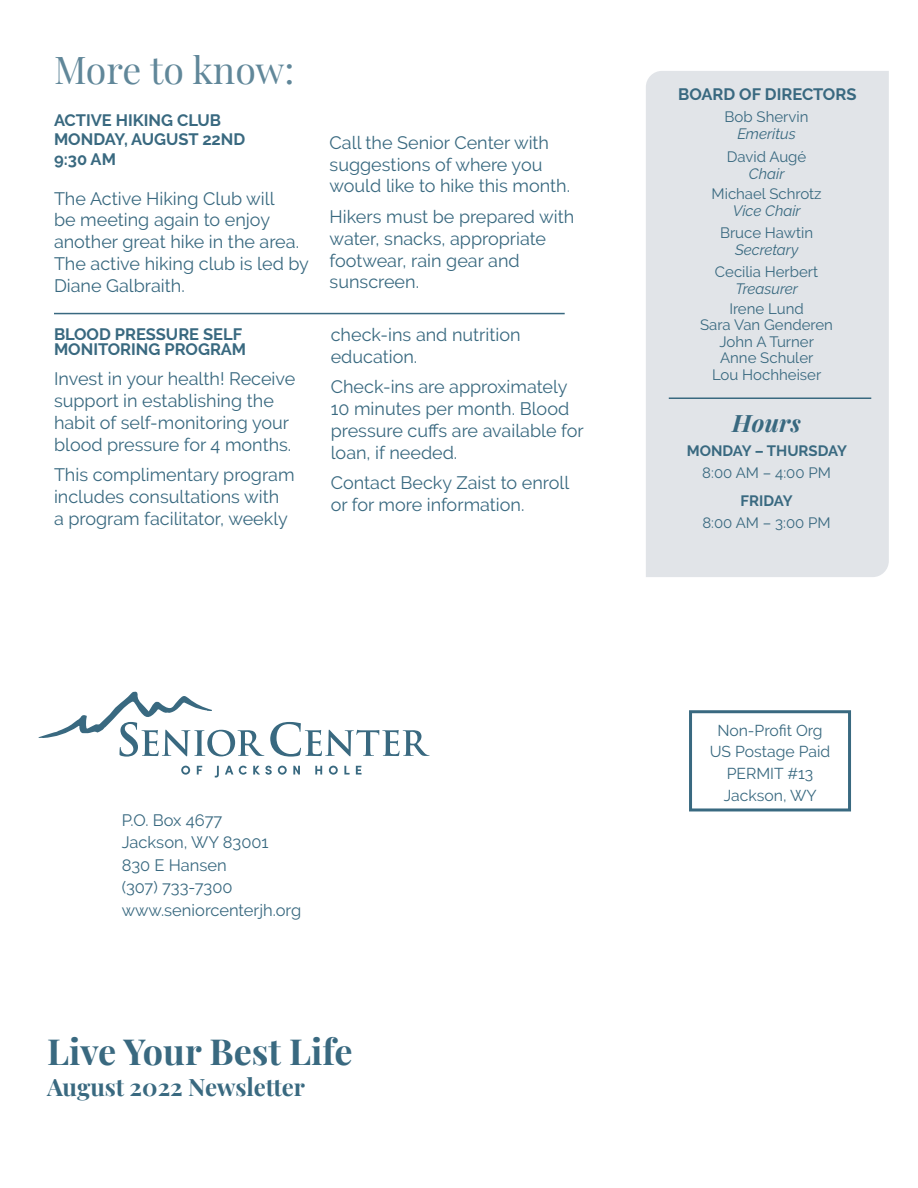
<style>
.page{position:relative;width:918px;height:1188px;background:#fff}
.page>*{position:absolute;margin:0;border:0;box-sizing:border-box;transform-origin:0 0}
.t1{font:37.5px "Playfair Display";color:#396980}
.t2{font:700 36px "Playfair Display";color:#396980}
.t3{font:700 24px "Playfair Display";color:#396980}
.t4{font:italic 700 24px "Playfair Display";letter-spacing:.01em;color:#396980}
.t5{font:18px/21.8px "Raleway";color:#396980}
.t6{font:700 16.5px/15px "Raleway";color:#396980}
.t7{font:16.5px "Raleway";color:#396980}
.t8{font:15.75px "Raleway";color:#396980}
.t9{font:15px/17.2px "Raleway";color:#396980;text-align:center}
.t10{font:700 15px "Raleway";color:#396980}
.t11{font:italic 15px "Raleway";color:#396980}
.s1{font-style:italic}
.s2{font-weight:700}
</style>
<div class="page">
<svg style="left:38px;top:692px;width:226px;height:65px"></svg>
<svg style="left:270px;top:722px;width:160px;height:35px"></svg>
<svg style="left:181px;top:766px;width:9px;height:9px"></svg>
<svg style="left:197px;top:766px;width:5px;height:9px"></svg>
<svg style="left:215px;top:766px;width:4px;height:12px"></svg>
<svg style="left:225px;top:766px;width:8px;height:9px"></svg>
<svg style="left:239px;top:766px;width:8px;height:9px"></svg>
<svg style="left:253px;top:766px;width:19px;height:9px"></svg>
<svg style="left:278px;top:766px;width:9px;height:9px"></svg>
<svg style="left:293px;top:766px;width:7px;height:9px"></svg>
<svg style="left:315px;top:766px;width:7px;height:9px"></svg>
<svg style="left:329px;top:766px;width:9px;height:9px"></svg>
<svg style="left:344px;top:766px;width:6px;height:9px"></svg>
<svg style="left:356px;top:766px;width:6px;height:9px"></svg>
<div style="left:689px;top:710px;width:162px;height:101px;border:3px solid #396980"></div>
<div style="left:646px;top:71px;width:243px;height:506px;background:#e1e4e8"></div>
<hr style="left:669px;top:398px;width:202px;height:1px;background:#396980">
<hr style="left:54px;top:313px;width:511px;height:1px;background:#396980">
<h1 class="t1" style="left:54px;top:41px;width:242px">More to know:</h1>
<p class="t6" style="left:54px;top:110px;width:193px;line-height:19.5px">ACTIVE HIKING CLUB<br>MONDAY, AUGUST 22ND</p>
<p class="t6" style="left:54px;top:152px;width:63px">9:30 AM</p>
<p class="t5" style="left:54px;top:187px;width:257px">The Active Hiking Club will<br>be meeting again to enjoy another great hike in the area.<br>The active hiking club is led by<br>Diane Galbraith.</p>
<p class="t6" style="left:54px;top:326px;width:194px">BLOOD PRESSURE SELF<br>MONITORING PROGRAM</p>
<p class="t5" style="left:54px;top:368px;width:243px">Invest in your health! Receive support in establishing the habit of self-monitoring your blood pressure for 4 months.</p>
<p class="t5" style="left:54px;top:464px;width:242px">This complimentary program includes consultations with<br>a program facilitator, weekly</p>
<p class="t5" style="left:330px;top:132px;width:242px">Call the Senior Center with suggestions of where you would like to hike this month.</p>
<p class="t5" style="left:330px;top:206px;width:246px">Hikers must be prepared with water, snacks, appropriate footwear, rain gear and sunscreen.</p>
<p class="t5" style="left:331px;top:324px;width:191px">check-ins and nutrition education.</p>
<p class="t5" style="left:331px;top:376px;width:254px">Check-ins are approximately<br>10 minutes per month. Blood pressure cuffs are available for loan, if needed.</p>
<p class="t5" style="left:331px;top:472px;width:240px">Contact Becky Zaist to enroll or for more information.</p>
<p class="t7" style="left:122px;top:810px;width:102px">P.O. Box 4677</p>
<p class="t7" style="left:122px;top:833px;width:148px">Jackson, WY 83001</p>
<p class="t7" style="left:122px;top:855px;width:107px">830 E Hansen</p>
<p class="t7" style="left:122px;top:878px;width:112px">(307) 733-7300</p>
<p class="t7" style="left:122px;top:900px;width:181px">www.seniorcenterjh.org</p>
<p class="t2" style="left:47px;top:1023px;width:307px">Live Your Best Life</p>
<p class="t3" style="left:47px;top:1068px;width:259px">August 2022 Newsletter</p>
<p class="t6" style="left:678px;top:87px;width:180px">BOARD OF DIRECTORS</p>
<p class="t9" style="left:725px;top:108px;width:85px">Bob Shervin<br><span class="s1">Emeritus</span></p>
<p class="t9" style="left:727px;top:148px;width:81px">David Augé<br><span class="s1">Chair</span></p>
<p class="t9" style="left:712px;top:185px;width:112px">Michael Schrotz</p>
<p class="t11" style="left:733px;top:202px;width:70px">Vice Chair</p>
<p class="t9" style="left:720px;top:224px;width:95px">Bruce Hawtin<br><span class="s1">Secretary</span></p>
<p class="t9" style="left:715px;top:263px;width:105px">Cecilia Herbert<br><span class="s1">Treasurer</span></p>
<p class="t9" style="left:700px;top:300px;width:134px;line-height:16.5px">Irene Lund<br>Sara Van Genderen<br>John A Turner<br>Anne Schuler</p>
<p class="t9" style="left:712px;top:366px;width:111px">Lou Hochheiser</p>
<p class="t4" style="left:732px;top:404px;width:70px">Hours</p>
<p class="t10" style="left:687px;top:442px;width:162px">MONDAY – THURSDAY</p>
<p class="t9" style="left:702px;top:458px;width:130px;line-height:28.5px">8:00 AM – 4:00 PM<br><span class="s2">FRIDAY</span></p>
<p class="t9" style="left:702px;top:514px;width:130px">8:00 AM – 3:00 PM</p>
<p class="t8" style="left:717px;top:721px;width:107px">Non-Profit Org</p>
<p class="t8" style="left:710px;top:743px;width:122px">US Postage Paid</p>
<p class="t8" style="left:727px;top:764px;width:88px">PERMIT #13</p>
<p class="t8" style="left:724px;top:786px;width:95px">Jackson, WY</p>
</div>
